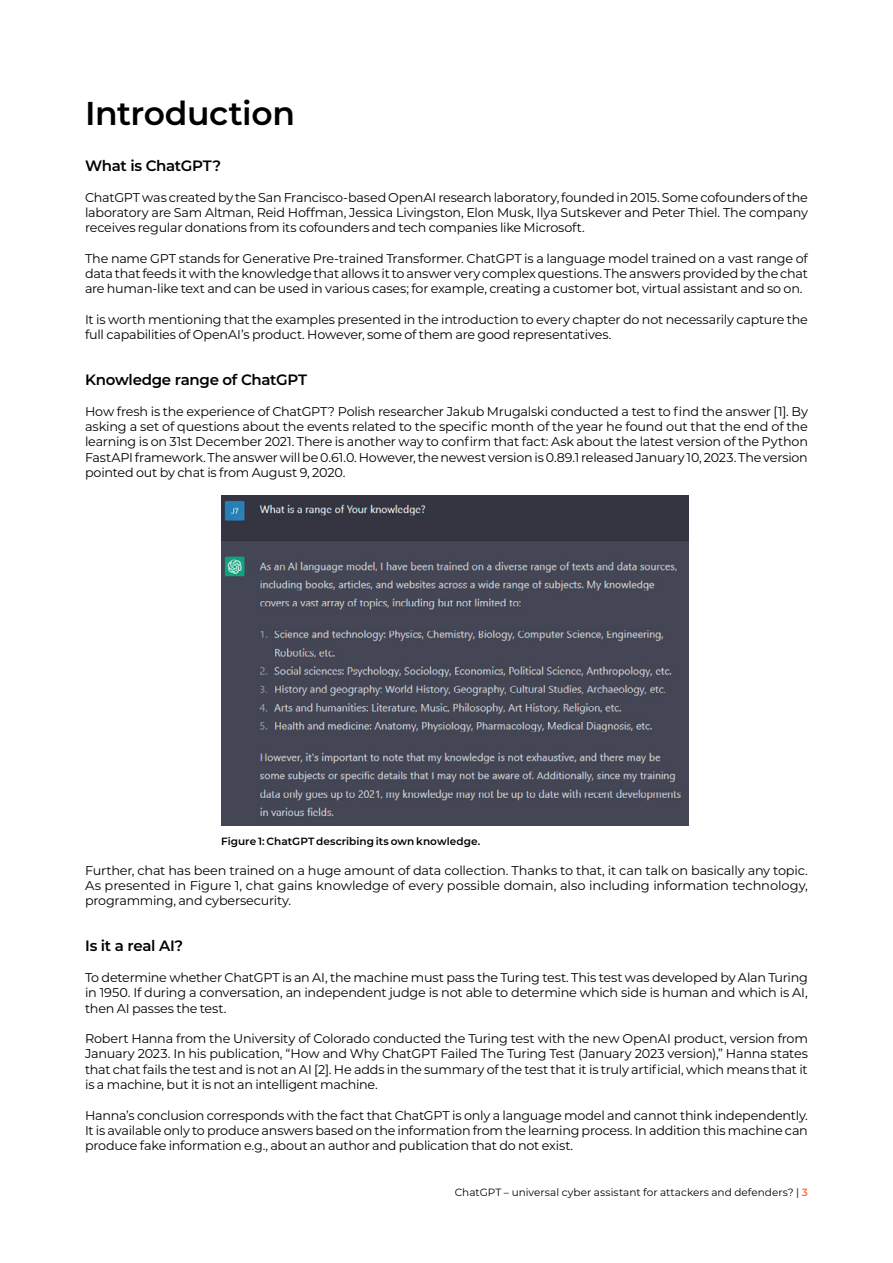
<style>
.page{position:relative;width:893px;height:1263px;background:#fff}
.page>*{position:absolute;margin:0;border:0;box-sizing:border-box;transform-origin:0 0}
.t1{font:600 33px "Montserrat";letter-spacing:-.015em;color:#000}
.t2{font:600 15px "Montserrat";letter-spacing:-.02em;color:#000}
.t3{font:12.75px/15.3px "Montserrat";letter-spacing:-.02em;color:#000;text-align:justify}
.t4{font:10.5px "Montserrat";color:#000}
.t5{font:600 10.5px "Montserrat";letter-spacing:.005em;color:#000}
.s1{font-weight:600;color:#ff6d43}
</style>
<div class="page">
<img style="left:221px;top:495px;width:468px;height:330px">
<h1 class="t1" style="left:85px;top:90px;width:211px">Introduction</h1>
<p class="t2" style="left:85px;top:155px;width:138px">What is ChatGPT?</p>
<p class="t3" style="left:85px;top:189px;width:724px">ChatGPT was created by the San Francisco-based OpenAI research laboratory, founded in 2015. Some cofounders of the laboratory are Sam Altman, Reid Hoffman, Jessica Livingston, Elon Musk, Ilya Sutskever and Peter Thiel. The company receives regular donations from its cofounders and tech companies like Microsoft.</p>
<p class="t3" style="left:85px;top:250px;width:724px">The name GPT stands for Generative Pre-trained Transformer. ChatGPT is a language model trained on a vast range of data that feeds it with the knowledge that allows it to answer very complex questions. The answers provided by the chat are human-like text and can be used in various cases; for example, creating a customer bot, virtual assistant and so on.</p>
<p class="t3" style="left:85px;top:311px;width:724px">It is worth mentioning that the examples presented in the introduction to every chapter do not necessarily capture the full capabilities of OpenAI’s product. However, some of them are good representatives.</p>
<p class="t2" style="left:85px;top:369px;width:224px">Knowledge range of ChatGPT</p>
<p class="t3" style="left:85px;top:403px;width:724px">How fresh is the experience of ChatGPT? Polish researcher Jakub Mrugalski conducted a test to find the answer [1]. By asking a set of questions about the events related to the specific month of the year he found out that the end of the learning is on 31st December 2021. There is another way to confirm that fact: Ask about the latest version of the Python FastAPI framework. The answer will be 0.61.0. However, the newest version is 0.89.1 released January 10, 2023. The version pointed out by chat is from August 9, 2020.</p>
<p class="t5" style="left:221px;top:834px;width:261px">Figure 1: ChatGPT describing its own knowledge.</p>
<p class="t3" style="left:85px;top:862px;width:724px">Further, chat has been trained on a huge amount of data collection. Thanks to that, it can talk on basically any topic.<br>As presented in Figure 1, chat gains knowledge of every possible domain, also including information technology, programming, and cybersecurity.</p>
<p class="t2" style="left:85px;top:935px;width:100px">Is it a real AI?</p>
<p class="t3" style="left:85px;top:969px;width:724px">To determine whether ChatGPT is an AI, the machine must pass the Turing test. This test was developed by Alan Turing in 1950. If during a conversation, an independent judge is not able to determine which side is human and which is AI, then AI passes the test.</p>
<p class="t3" style="left:85px;top:1030px;width:724px">Robert Hanna from the University of Colorado conducted the Turing test with the new OpenAI product, version from January 2023. In his publication, “How and Why ChatGPT Failed The Turing Test (January 2023 version),” Hanna states that chat fails the test and is not an AI [2]. He adds in the summary of the test that it is truly artificial, which means that it is a machine, but it is not an intelligent machine.</p>
<p class="t3" style="left:85px;top:1107px;width:724px">Hanna’s conclusion corresponds with the fact that ChatGPT is only a language model and cannot think independently.<br>It is available only to produce answers based on the information from the learning process. In addition this machine can produce fake information e.g., about an author and publication that do not exist.</p>
<p class="t4" style="left:455px;top:1185px;width:355px">ChatGPT – universal cyber assistant for attackers and defenders? | <span class="s1">3</span></p>
</div>
